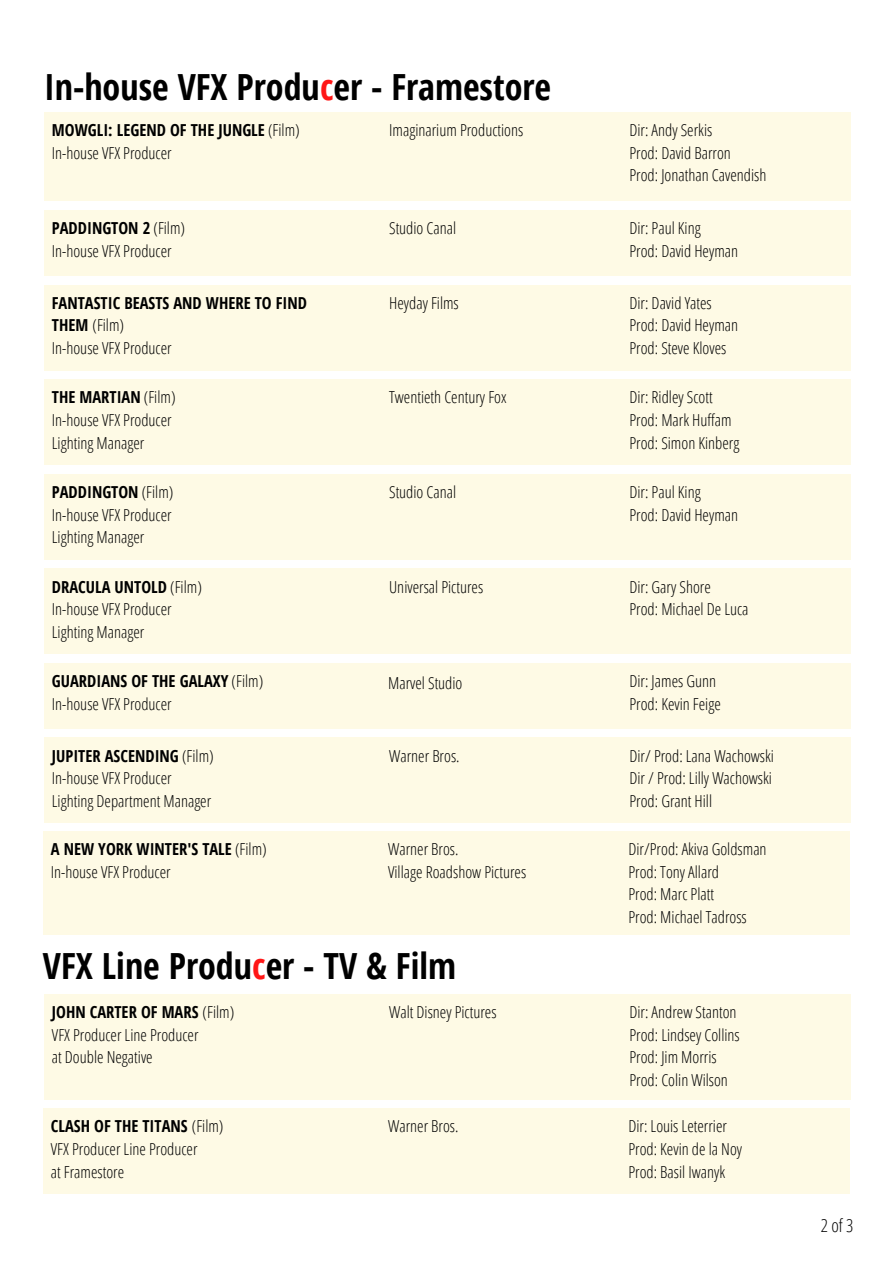
<style>
.page{position:relative;width:894px;height:1264px;background:#fff}
.page>*{position:absolute;margin:0;border:0;box-sizing:border-box;transform-origin:0 0}
.t1{font:700 36px "Open Sans Condensed";color:#000}
.t2{font:300 18px "Open Sans Condensed";color:#000}
.t3{font:300 16.5px "Open Sans Condensed";color:#000}
.t4{font:700 16.5px/22.5px "Open Sans Condensed";color:#000}
.s1{color:#ff1616}
.s2{font-weight:300}
</style>
<div class="page">
<div style="left:44px;top:474px;width:806px;height:85px;background:#fefae5"></div>
<div style="left:44px;top:568px;width:806px;height:86px;background:#fefae5"></div>
<div style="left:44px;top:285px;width:806px;height:85px;background:#fefae5"></div>
<div style="left:44px;top:112px;width:806px;height:89px;background:#fefae5"></div>
<div style="left:44px;top:210px;width:806px;height:66px;background:#fefae5"></div>
<div style="left:44px;top:994px;width:806px;height:105px;background:#fefae5"></div>
<div style="left:43px;top:1108px;width:806px;height:85px;background:#fefae5"></div>
<div style="left:43px;top:831px;width:806px;height:103px;background:#fefae5"></div>
<div style="left:44px;top:379px;width:806px;height:86px;background:#fefae5"></div>
<div style="left:44px;top:663px;width:806px;height:65px;background:#fefae5"></div>
<div style="left:44px;top:737px;width:806px;height:86px;background:#fefae5"></div>
<p class="t1" style="left:44px;top:62px;width:508px">In-house VFX Produ<span class="s1">c</span>er - Framestore</p>
<p class="t3" style="left:389px;top:119px;width:136px">Imaginarium Productions</p>
<p class="t4" style="left:52px;top:119px;width:249px">MOWGLI: LEGEND OF THE JUNGLE <span class="s2">(Film)</span></p>
<p class="t3" style="left:52px;top:141px;width:121px">In-house VFX Producer</p>
<p class="t4" style="left:52px;top:217px;width:135px">PADDINGTON 2 <span class="s2">(Film)</span></p>
<p class="t3" style="left:52px;top:239px;width:121px">In-house VFX Producer</p>
<p class="t4" style="left:52px;top:291px;width:257px">FANTASTIC BEASTS AND WHERE TO FIND<br>THEM <span class="s2">(Film)</span></p>
<p class="t3" style="left:52px;top:336px;width:121px">In-house VFX Producer</p>
<p class="t4" style="left:52px;top:386px;width:125px">THE MARTIAN <span class="s2">(Film)</span></p>
<p class="t3" style="left:52px;top:408px;width:121px">In-house VFX Producer</p>
<p class="t3" style="left:52px;top:431px;width:94px">Lighting Manager</p>
<p class="t4" style="left:52px;top:480px;width:123px">PADDINGTON <span class="s2">(Film)</span></p>
<p class="t3" style="left:52px;top:503px;width:121px">In-house VFX Producer</p>
<p class="t3" style="left:52px;top:525px;width:94px">Lighting Manager</p>
<p class="t4" style="left:52px;top:575px;width:151px">DRACULA UNTOLD <span class="s2">(Film)</span></p>
<p class="t3" style="left:52px;top:597px;width:121px">In-house VFX Producer</p>
<p class="t3" style="left:52px;top:620px;width:94px">Lighting Manager</p>
<p class="t4" style="left:52px;top:669px;width:213px">GUARDIANS OF THE GALAXY <span class="s2">(Film)</span></p>
<p class="t3" style="left:52px;top:692px;width:121px">In-house VFX Producer</p>
<p class="t4" style="left:52px;top:744px;width:163px">JUPITER ASCENDING <span class="s2">(Film)</span></p>
<p class="t3" style="left:52px;top:766px;width:121px">In-house VFX Producer</p>
<p class="t3" style="left:52px;top:789px;width:161px">Lighting Department Manager</p>
<p class="t4" style="left:51px;top:837px;width:217px">A NEW YORK WINTER'S TALE <span class="s2">(Film)</span></p>
<p class="t3" style="left:51px;top:860px;width:121px">In-house VFX Producer</p>
<p class="t3" style="left:389px;top:217px;width:69px">Studio Canal</p>
<p class="t3" style="left:389px;top:291px;width:71px">Heyday Films</p>
<p class="t3" style="left:389px;top:386px;width:119px">Twentieth Century Fox</p>
<p class="t3" style="left:389px;top:480px;width:69px">Studio Canal</p>
<p class="t3" style="left:389px;top:575px;width:95px">Universal Pictures</p>
<p class="t3" style="left:388px;top:671px;width:76px">Marvel Studio</p>
<p class="t3" style="left:389px;top:744px;width:72px">Warner Bros.</p>
<p class="t3" style="left:388px;top:837px;width:72px">Warner Bros.</p>
<p class="t3" style="left:388px;top:860px;width:139px">Village Roadshow Pictures</p>
<p class="t1" style="left:43px;top:940px;width:414px">VFX Line Produ<span class="s1">c</span>er - TV &amp; Film</p>
<p class="t4" style="left:52px;top:1000px;width:184px">JOHN CARTER OF MARS <span class="s2">(Film)</span></p>
<p class="t3" style="left:52px;top:1023px;width:148px">VFX Producer Line Producer</p>
<p class="t3" style="left:52px;top:1045px;width:102px">at Double Negative</p>
<p class="t3" style="left:389px;top:1000px;width:109px">Walt Disney Pictures</p>
<p class="t4" style="left:51px;top:1114px;width:174px">CLASH OF THE TITANS <span class="s2">(Film)</span></p>
<p class="t3" style="left:51px;top:1137px;width:148px">VFX Producer Line Producer</p>
<p class="t3" style="left:51px;top:1159px;width:75px">at Framestore</p>
<p class="t3" style="left:388px;top:1114px;width:72px">Warner Bros.</p>
<p class="t3" style="left:629px;top:119px;width:84px">Dir: Andy Serkis</p>
<p class="t3" style="left:629px;top:141px;width:103px">Prod: David Barron</p>
<p class="t3" style="left:629px;top:164px;width:138px">Prod: Jonathan Cavendish</p>
<p class="t3" style="left:629px;top:217px;width:73px">Dir: Paul King</p>
<p class="t3" style="left:629px;top:239px;width:110px">Prod: David Heyman</p>
<p class="t3" style="left:629px;top:291px;width:84px">Dir: David Yates</p>
<p class="t3" style="left:629px;top:314px;width:110px">Prod: David Heyman</p>
<p class="t3" style="left:629px;top:336px;width:98px">Prod: Steve Kloves</p>
<p class="t3" style="left:629px;top:386px;width:85px">Dir: Ridley Scott</p>
<p class="t3" style="left:629px;top:408px;width:104px">Prod: Mark Huffam</p>
<p class="t3" style="left:629px;top:431px;width:111px">Prod: Simon Kinberg</p>
<p class="t3" style="left:629px;top:480px;width:73px">Dir: Paul King</p>
<p class="t3" style="left:629px;top:503px;width:110px">Prod: David Heyman</p>
<p class="t3" style="left:629px;top:575px;width:83px">Dir: Gary Shore</p>
<p class="t3" style="left:629px;top:597px;width:121px">Prod: Michael De Luca</p>
<p class="t3" style="left:629px;top:669px;width:88px">Dir: James Gunn</p>
<p class="t3" style="left:629px;top:692px;width:93px">Prod: Kevin Feige</p>
<p class="t3" style="left:629px;top:744px;width:146px">Dir/ Prod: Lana Wachowski</p>
<p class="t3" style="left:629px;top:766px;width:144px">Dir / Prod: Lilly Wachowski</p>
<p class="t3" style="left:629px;top:789px;width:84px">Prod: Grant Hill</p>
<p class="t3" style="left:628px;top:837px;width:140px">Dir/Prod: Akiva Goldsman</p>
<p class="t3" style="left:628px;top:860px;width:92px">Prod: Tony Allard</p>
<p class="t3" style="left:628px;top:882px;width:87px">Prod: Marc Platt</p>
<p class="t3" style="left:628px;top:905px;width:120px">Prod: Michael Tadross</p>
<p class="t3" style="left:629px;top:1000px;width:108px">Dir: Andrew Stanton</p>
<p class="t3" style="left:629px;top:1023px;width:112px">Prod: Lindsey Collins</p>
<p class="t3" style="left:629px;top:1045px;width:89px">Prod: Jim Morris</p>
<p class="t3" style="left:629px;top:1068px;width:100px">Prod: Colin Wilson</p>
<p class="t3" style="left:628px;top:1114px;width:100px">Dir: Louis Leterrier</p>
<p class="t3" style="left:628px;top:1137px;width:115px">Prod: Kevin de la Noy</p>
<p class="t3" style="left:628px;top:1159px;width:98px">Prod: Basil Iwanyk</p>
<p class="t2" style="left:820px;top:1212px;width:34px">2 of 3</p>
</div>
